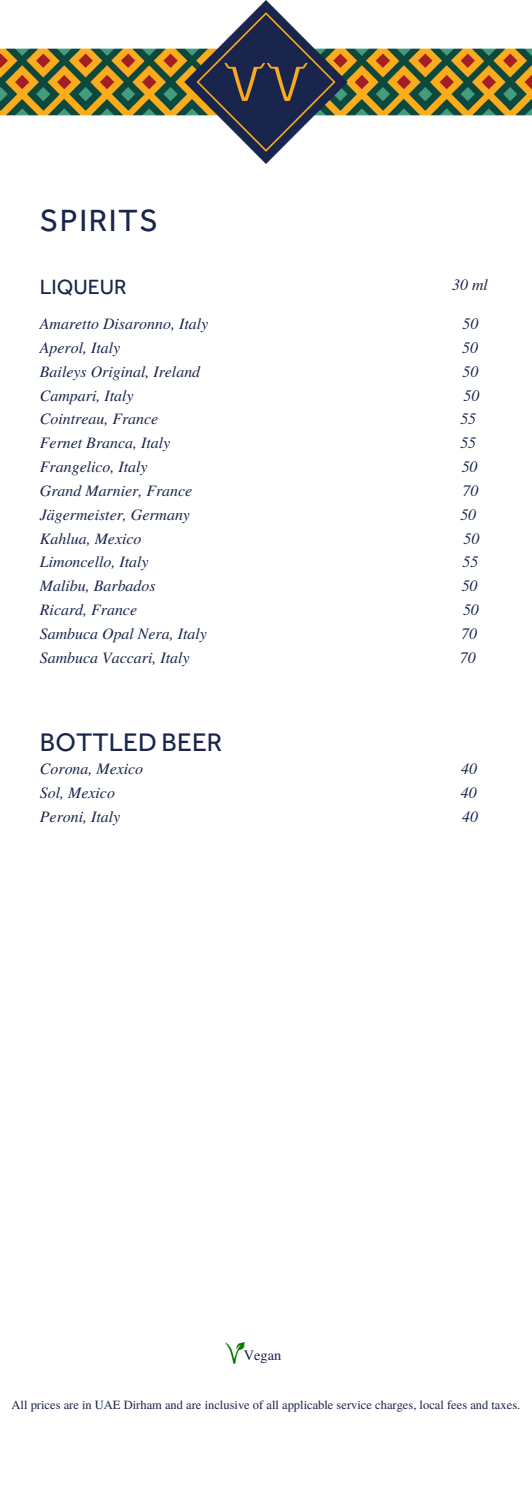
<style>
.page{position:relative;width:532px;height:1488px;background:#fff}
.page>*{position:absolute;margin:0;border:0;box-sizing:border-box;transform-origin:0 0}
.t1{font:31.75px "Effra";letter-spacing:.045em;color:#1a254c}
.t2{font:26.38px "Effra";color:#1a254c}
.t3{font:21.38px "Effra";color:#1a254c}
.t4{font:italic 15.88px "Te X Gyre Termes";color:#1a254c}
.t5{font:14.38px "Te X Gyre Termes";color:#1a254c}
.t6{font:12.5px "Te X Gyre Termes";color:#1a254c}
</style>
<div class="page">
<img style="left:0;top:0;width:532px;height:163px">
<img style="left:225px;top:1342px;width:20px;height:21px">
<p class="t1" style="left:40px;top:201px;width:119px">SPIRITS</p>
<p class="t3" style="left:40px;top:274px;width:88px">LIQUEUR</p>
<p class="t4" style="left:452px;top:273px;width:37px">30 ml</p>
<p class="t4" style="left:40px;top:312px;width:170px">Amaretto Disaronno, Italy</p>
<p class="t4" style="left:462px;top:312px;width:17px">50</p>
<p class="t4" style="left:40px;top:336px;width:82px">Aperol, Italy</p>
<p class="t4" style="left:462px;top:336px;width:17px">50</p>
<p class="t4" style="left:40px;top:360px;width:162px">Baileys Original, Ireland</p>
<p class="t4" style="left:462px;top:360px;width:17px">50</p>
<p class="t4" style="left:40px;top:384px;width:95px">Campari, Italy</p>
<p class="t4" style="left:463px;top:384px;width:17px">50</p>
<p class="t4" style="left:40px;top:407px;width:120px">Cointreau, France</p>
<p class="t4" style="left:460px;top:407px;width:17px">55</p>
<p class="t4" style="left:40px;top:431px;width:132px">Fernet Branca, Italy</p>
<p class="t4" style="left:460px;top:431px;width:17px">55</p>
<p class="t4" style="left:40px;top:455px;width:109px">Frangelico, Italy</p>
<p class="t4" style="left:461px;top:455px;width:17px">50</p>
<p class="t4" style="left:40px;top:479px;width:154px">Grand Marnier, France</p>
<p class="t4" style="left:462px;top:479px;width:17px">70</p>
<p class="t4" style="left:40px;top:503px;width:151px">Jägermeister, Germany</p>
<p class="t4" style="left:460px;top:503px;width:17px">50</p>
<p class="t4" style="left:40px;top:527px;width:103px">Kahlua, Mexico</p>
<p class="t4" style="left:463px;top:527px;width:17px">50</p>
<p class="t4" style="left:40px;top:550px;width:110px">Limoncello, Italy</p>
<p class="t4" style="left:462px;top:550px;width:17px">55</p>
<p class="t4" style="left:40px;top:574px;width:117px">Malibu, Barbados</p>
<p class="t4" style="left:461px;top:574px;width:17px">50</p>
<p class="t4" style="left:40px;top:598px;width:99px">Ricard, France</p>
<p class="t4" style="left:463px;top:598px;width:17px">50</p>
<p class="t4" style="left:40px;top:622px;width:168px">Sambuca Opal Nera, Italy</p>
<p class="t4" style="left:461px;top:622px;width:17px">70</p>
<p class="t4" style="left:40px;top:646px;width:151px">Sambuca Vaccari, Italy</p>
<p class="t4" style="left:460px;top:646px;width:17px">70</p>
<p class="t2" style="left:40px;top:726px;width:184px">BOTTLED BEER</p>
<p class="t4" style="left:40px;top:757px;width:105px">Corona, Mexico</p>
<p class="t4" style="left:461px;top:757px;width:17px">40</p>
<p class="t4" style="left:40px;top:781px;width:76px">Sol, Mexico</p>
<p class="t4" style="left:460px;top:781px;width:17px">40</p>
<p class="t4" style="left:40px;top:805px;width:82px">Peroni, Italy</p>
<p class="t4" style="left:462px;top:805px;width:17px">40</p>
<p class="t5" style="left:244px;top:1345px;width:39px">Vegan</p>
<p class="t6" style="left:12px;top:1395px;width:510px">All prices are in UAE Dirham and are inclusive of all applicable service charges, local fees and taxes.</p>
</div>
